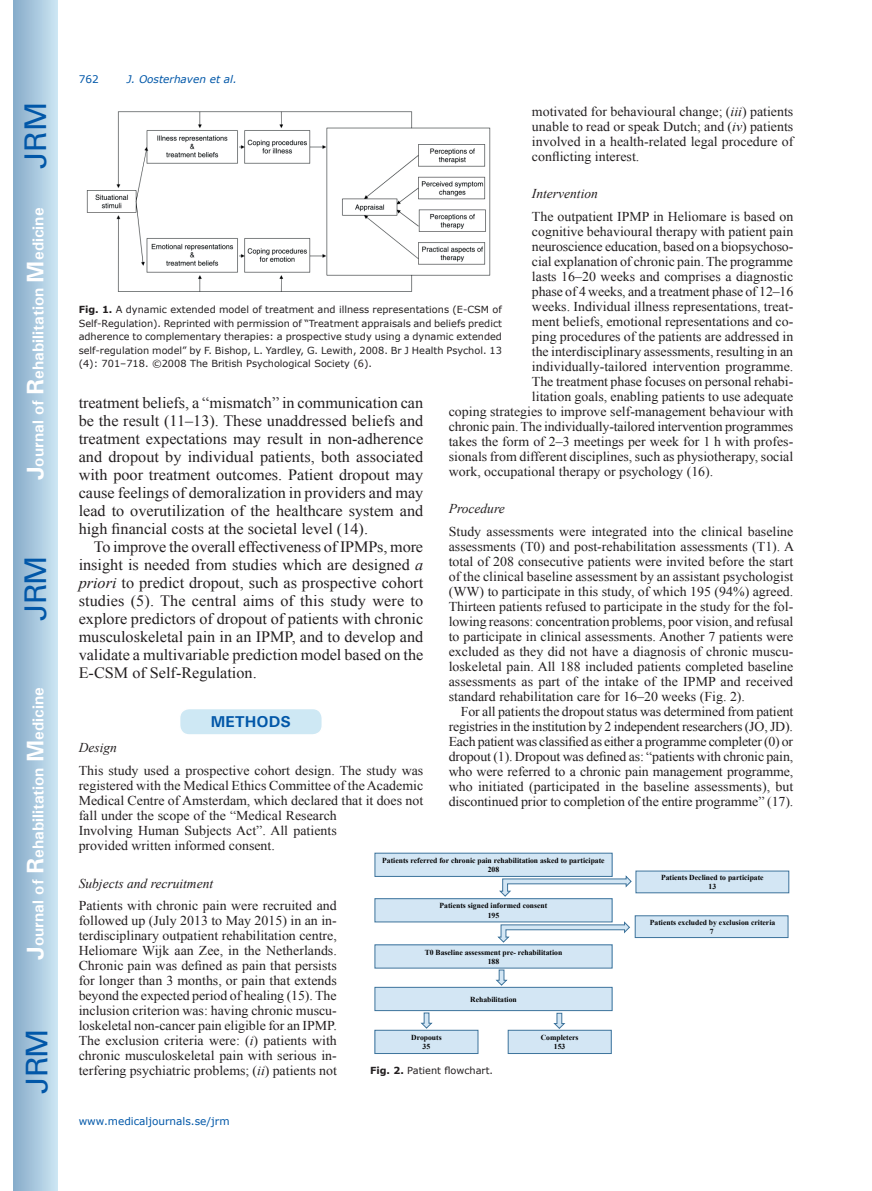
<style>
.page{position:relative;width:872px;height:1191px;background:#fff}
.page>*{position:absolute;margin:0;border:0;box-sizing:border-box;transform-origin:0 0}
.t1{font:30px "Univers";letter-spacing:-.03em;color:#0157a8}
.t2{font:15.75px/18px "Times New Roman";color:#231f20;text-align:justify}
.t3{font:700 15.75px "Univers";color:#fff}
.t4{font:700 15.75px "Univers";color:#0157a8}
.t5{font:13.5px/15px "Times New Roman";color:#231f20;text-align:justify}
.t6{font:italic 13.5px "Times New Roman";color:#231f20}
.t7{font:10.5px "Verdana";color:#0157a8}
.t8{font:italic 10.5px "Verdana";color:#0157a8}
.t9{font:9.75px/13.5px "Verdana";color:#231f20;text-align:justify}
.t10{font:700 7.65px/8.9px "Times New Roman";color:#000001;text-align:center}
.s1{font-size:24px}
.s2{font-style:italic}
.s3{font-weight:700}
</style>
<div class="page">
<div style="left:14px;top:0;width:43px;height:1191px;background:linear-gradient(to right,#88acca,#cbe5f2)"></div>
<div style="left:180px;top:708px;width:142px;height:27px;background:#cee8f4;border-radius:10px"></div>
<div style="left:179px;top:708px;width:144px;height:27px;border:2px solid #fff;border-radius:10px"></div>
<img style="left:86px;top:111px;width:405px;height:181px">
<div style="left:375px;top:987px;width:237px;height:23px;background:#d3e6f4"></div>
<div style="left:375px;top:987px;width:237px;height:23px;border:1px solid #3e749c"></div>
<div style="left:375px;top:853px;width:237px;height:23px;background:#d3e6f4"></div>
<div style="left:375px;top:853px;width:237px;height:23px;border:1px solid #3e749c"></div>
<div style="left:375px;top:898px;width:237px;height:24px;background:#d3e6f4"></div>
<div style="left:375px;top:898px;width:237px;height:24px;border:1px solid #3e749c"></div>
<div style="left:375px;top:945px;width:237px;height:23px;background:#d3e6f4"></div>
<div style="left:375px;top:944px;width:237px;height:24px;border:1px solid #3e749c"></div>
<div style="left:375px;top:1030px;width:103px;height:23px;background:#d3e6f4"></div>
<div style="left:375px;top:1030px;width:103px;height:23px;border:1px solid #3e749c"></div>
<div style="left:636px;top:871px;width:153px;height:21px;background:#d3e6f4"></div>
<div style="left:635px;top:870px;width:154px;height:23px;border:1px solid #3e749c"></div>
<div style="left:635px;top:915px;width:153px;height:22px;background:#d3e6f4"></div>
<div style="left:635px;top:915px;width:153px;height:22px;border:1px solid #3e749c"></div>
<div style="left:508px;top:1030px;width:103px;height:23px;background:#d3e6f4"></div>
<div style="left:508px;top:1030px;width:103px;height:23px;border:1px solid #3e749c"></div>
<svg style="left:496px;top:969px;width:12px;height:17px"></svg>
<svg style="left:499px;top:875px;width:133px;height:22px"></svg>
<svg style="left:497px;top:921px;width:133px;height:21px"></svg>
<svg style="left:554px;top:1012px;width:11px;height:17px"></svg>
<svg style="left:421px;top:1012px;width:12px;height:16px"></svg>
<h1 class="t1" style="left:18px;top:169px;width:68px;rotate:-90deg">JRM</h1>
<p class="t3" style="left:28px;top:480px;width:274px;rotate:-90deg"><span class="s1">J</span>ournal of <span class="s1">R</span>ehabilitation <span class="s1">M</span>edicine</p>
<h1 class="t1" style="left:18px;top:620px;width:67px;rotate:-90deg">JRM</h1>
<p class="t3" style="left:28px;top:959px;width:274px;rotate:-90deg"><span class="s1">J</span>ournal of <span class="s1">R</span>ehabilitation <span class="s1">M</span>edicine</p>
<h1 class="t1" style="left:19px;top:1093px;width:67px;rotate:-90deg">JRM</h1>
<p class="t7" style="left:79px;top:72px;width:22px">762</p>
<p class="t8" style="left:127px;top:72px;width:112px">J. Oosterhaven et al.</p>
<p class="t5" style="left:532px;top:103px;width:263px">motivated for behavioural change; (<span class="s2">iii</span>) patients unable to read or speak Dutch; and (<span class="s2">iv</span>) patients involved in a health-related legal procedure of conflicting interest.</p>
<p class="t6" style="left:532px;top:184px;width:67px">Intervention</p>
<p class="t5" style="left:532px;top:208px;width:263px">The outpatient IPMP in Heliomare is based on</p>
<p class="t5" style="left:532px;top:223px;width:263px">cognitive behavioural therapy with patient pain</p>
<p class="t5" style="left:532px;top:238px;width:263px">neuroscience education, based on a biopsychoso-</p>
<p class="t5" style="left:532px;top:253px;width:263px">cial explanation of chronic pain. The programme</p>
<p class="t5" style="left:532px;top:268px;width:263px">lasts 16–20 weeks and comprises a diagnostic</p>
<p class="t5" style="left:532px;top:283px;width:263px">phase of 4 weeks, and a treatment phase of 12–16</p>
<p class="t5" style="left:532px;top:298px;width:263px">weeks. Individual illness representations, treat-</p>
<p class="t5" style="left:532px;top:313px;width:263px">ment beliefs, emotional representations and co-</p>
<p class="t5" style="left:532px;top:328px;width:263px">ping procedures of the patients are addressed in</p>
<p class="t5" style="left:532px;top:343px;width:263px">the interdisciplinary assessments, resulting in an</p>
<p class="t5" style="left:532px;top:358px;width:263px">individually-tailored intervention programme.</p>
<p class="t5" style="left:532px;top:373px;width:263px">The treatment phase focuses on personal rehabi-</p>
<p class="t5" style="left:532px;top:388px;width:263px">litation goals, enabling patients to use adequate</p>
<p class="t5" style="left:449px;top:403px;width:346px">coping strategies to improve self-management behaviour with</p>
<p class="t5" style="left:449px;top:418px;width:346px">chronic pain. The individually-tailored intervention programmes</p>
<p class="t5" style="left:449px;top:433px;width:346px">takes the form of 2–3 meetings per week for 1 h with profes-</p>
<p class="t5" style="left:449px;top:448px;width:346px">sionals from different disciplines, such as physiotherapy, social</p>
<p class="t5" style="left:449px;top:463px;width:266px">work, occupational therapy or psychology (16).</p>
<p class="t6" style="left:449px;top:499px;width:57px">Procedure</p>
<p class="t5" style="left:449px;top:523px;width:347px">Study assessments were integrated into the clinical baseline assessments (T0) and post-rehabilitation assessments (T1). A total of 208 consecutive patients were invited before the start of the clinical baseline assessment by an assistant psychologist (WW) to participate in this study, of which 195 (94%) agreed.<br>Thirteen patients refused to participate in the study for the fol&shy;lowing reasons: concentration problems, poor vision, and refusal to participate in clinical assessments. Another 7 patients were excluded as they did not have a diagnosis of chronic muscu&shy;loskeletal pain. All 188 included patients completed baseline assessments as part of the intake of the IPMP and received standard rehabilitation care for 16–20 weeks (Fig. 2).</p>
<p class="t5" style="left:449px;top:703px;width:346px;text-indent:12px">For all patients the dropout status was determined from patient registries in the institution by 2 independent researchers (JO, JD).<br>Each patient was classified as either a programme completer (0) or dropout (1). Dropout was defined as: “patients with chronic pain, who were referred to a chronic pain management programme, who initiated (participated in the baseline assessments), but discontinued prior to completion of the entire programme” (17).</p>
<p class="t9" style="left:79px;top:303px;width:425px"><span class="s3">Fig. 1.</span> A dynamic extended model of treatment and illness representations (E-CSM of Self-Regulation). Reprinted with permission of “Treatment appraisals and beliefs predict adherence to complementary therapies: a prospective study using a dynamic extended self-regulation model” by F. Bishop, L. Yardley, G. Lewith, 2008. Br J Health Psychol. 13 (4): 701–718. ©2008 The British Psychological Society (6).</p>
<p class="t2" style="left:79px;top:393px;width:346px">treatment beliefs, a “mismatch” in communication can be the result (11–13). These unaddressed beliefs and treatment expectations may result in non-adherence and dropout by individual patients, both associated with poor treatment outcomes. Patient dropout may cause feelings of demoralization in providers and may lead to overutilization of the healthcare system and high financial costs at the societal level (14).</p>
<p class="t2" style="left:79px;top:537px;width:346px;text-indent:15px">To improve the overall effectiveness of IPMPs, more insight is needed from studies which are designed <span class="s2">a priori</span> to predict dropout, such as prospective cohort studies (5). The central aims of this study were to explore predictors of dropout of patients with chronic musculoskeletal pain in an IPMP, and to develop and validate a multivariable prediction model based on the E-CSM of Self-Regulation.</p>
<p class="t4" style="left:211px;top:711px;width:82px">METHODS</p>
<p class="t6" style="left:79px;top:738px;width:40px">Design</p>
<p class="t5" style="left:79px;top:762px;width:346px;text-align:left">This study used a prospective cohort design. The study was registered with the Medical Ethics Committee of the Academic Medical Centre of Amsterdam, which declared that it does not fall under the scope of the “Medical Research<br>Involving Human Subjects Act”. All patients<br>provided written informed consent.</p>
<p class="t6" style="left:79px;top:873px;width:136px">Subjects and recruitment</p>
<p class="t5" style="left:79px;top:897px;width:260px">Patients with chronic pain were recruited and followed up (July 2013 to May 2015) in an in&shy;terdisciplinary outpatient rehabilitation centre, Heliomare Wijk aan Zee, in the Netherlands.<br>Chronic pain was defined as pain that persists for longer than 3 months, or pain that extends beyond the expected period of healing (15). The inclusion criterion was: having chronic muscu&shy;loskeletal non-cancer pain eligible for an IPMP.<br>The exclusion criteria were: (<span class="s2">i</span>) patients with chronic musculoskeletal pain with serious in&shy;terfering psychiatric problems; (<span class="s2">ii</span>) patients not</p>
<p class="t10" style="left:382px;top:856px;width:224px">Patients referred for chronic pain rehabilitation asked to participate<br>208</p>
<p class="t10" style="left:439px;top:901px;width:109px;line-height:9.3px">Patients signed informed consent<br>195</p>
<p class="t10" style="left:425px;top:947px;width:139px;line-height:9.3px">T0 Baseline assessment pre- rehabilitation<br>188</p>
<p class="t10" style="left:661px;top:873px;width:104px">Patients Declined to participate<br>13</p>
<p class="t10" style="left:650px;top:918px;width:127px">Patients excluded by exclusion criteria<br>7</p>
<p class="t10" style="left:470px;top:994px;width:48px">Rehabilitation</p>
<p class="t10" style="left:541px;top:1032px;width:39px">Completers<br>153</p>
<p class="t10" style="left:411px;top:1033px;width:32px">Dropouts<br>35</p>
<p class="t9" style="left:370px;top:1063px;width:125px"><span class="s3">Fig. 2.</span> Patient flowchart.</p>
<p class="t7" style="left:79px;top:1114px;width:152px">www.medicaljournals.se/jrm</p>
</div>
